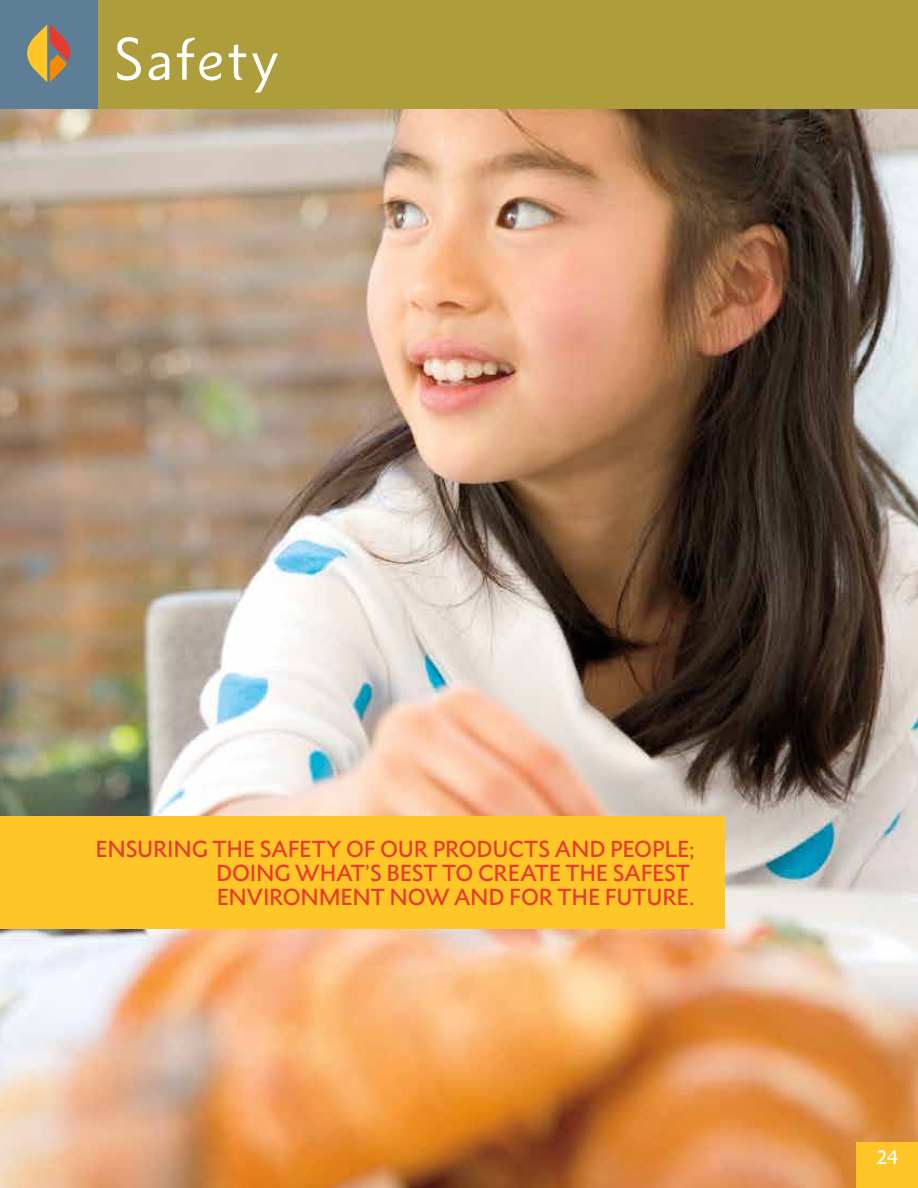
<style>
.page{position:relative;width:918px;height:1188px;background:#fff}
.page>*{position:absolute;margin:0;border:0;box-sizing:border-box;transform-origin:0 0}
.t1{font:54px "Metro Nova Pro";letter-spacing:.05em;color:#fff}
.t2{font:500 21px/24px "Metro Nova Pro";letter-spacing:-.01em;color:#e63c2f}
.t3{font:500 18px "Metro Nova Pro";color:#fff}
</style>
<div class="page">
<img style="left:0;top:108px;width:918px;height:1080px">
<div style="left:0;top:816px;width:724px;height:112px;background:#ffc627"></div>
<div style="left:92px;top:0;width:826px;height:108px;background:#ae9e3b"></div>
<div style="left:856px;top:1143px;width:62px;height:45px;background:#ffc627"></div>
<div style="left:0;top:0;width:98px;height:108px;background:#5d7e95"></div>
<svg style="left:27px;top:24px;width:43px;height:58px"></svg>
<h1 class="t1" style="left:114px;top:25px;width:166px">Safety</h1>
<p class="t2" style="left:216px;top:837px;width:480px;text-indent:-120px">ENSURING THE SAFETY OF OUR PRODUCTS AND PEOPLE;<br>DOING WHAT’S BEST TO CREATE THE SAFEST<br>ENVIRONMENT NOW AND FOR THE FUTURE.</p>
<p class="t3" style="left:876px;top:1146px;width:23px">24</p>
</div>
